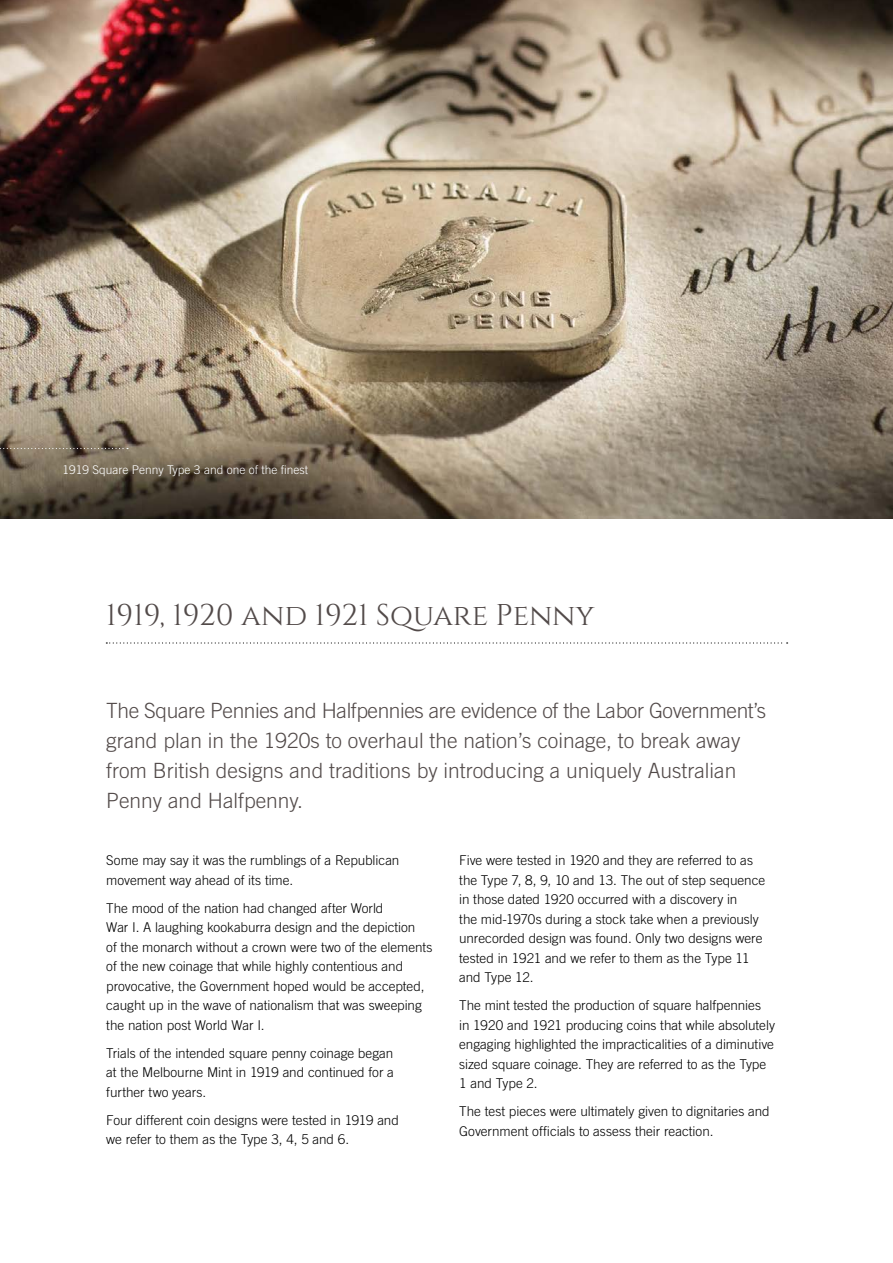
<style>
.page{position:relative;width:893px;height:1263px;background:#fff}
.page>*{position:absolute;margin:0;border:0;box-sizing:border-box;transform-origin:0 0}
.t1{font:30px "Cinzel";color:#524a49}
.t2{font:300 21px/30px "Trade Gothic";color:#524a49}
.t3{font:300 13.5px/19.5px "Trade Gothic";letter-spacing:-.005em;color:#000}
.t4{font:300 12px "Trade Gothic";color:#fff}
</style>
<div class="page">
<svg style="left:106px;top:642px;width:682px;height:1px"></svg>
<img style="left:0;top:0;width:893px;height:519px">
<svg style="left:0;top:448px;width:128px;height:1px"></svg>
<p class="t4" style="left:62px;top:463px;width:247px">1919 Square Penny Type 3 and one of the finest</p>
<p class="t1" style="left:106px;top:597px;width:490px">1919, 1920 and 1921 Square Penny</p>
<p class="t2" style="left:106px;top:695px;width:661px">The Square Pennies and Halfpennies are evidence of the Labor Government’s grand plan in the 1920s to overhaul the nation’s coinage, to break away from British designs and traditions by introducing a uniquely Australian Penny and Halfpenny.</p>
<p class="t3" style="left:106px;top:850px;width:295px">Some may say it was the rumblings of a Republican movement way ahead of its time.</p>
<p class="t3" style="left:106px;top:898px;width:328px">The mood of the nation had changed after World<br>War I. A laughing kookaburra design and the depiction<br>of the monarch without a crown were two of the elements of the new coinage that while highly contentious and provocative, the Government hoped would be accepted, caught up in the wave of nationalism that was sweeping the nation post World War I.</p>
<p class="t3" style="left:106px;top:1043px;width:289px;text-align:justify">Trials of the intended square penny coinage began at the Melbourne Mint in 1919 and continued for a further two years.</p>
<p class="t3" style="left:106px;top:1110px;width:294px">Four different coin designs were tested in 1919 and we refer to them as the Type 3, 4, 5 and 6.</p>
<p class="t3" style="left:459px;top:850px;width:308px">Five were tested in 1920 and they are referred to as the Type 7, 8, 9, 10 and 13. The out of step sequence in those dated 1920 occurred with a discovery in<br>the mid-1970s during a stock take when a previously unrecorded design was found. Only two designs were tested in 1921 and we refer to them as the Type 11 and Type 12.</p>
<p class="t3" style="left:459px;top:995px;width:317px">The mint tested the production of square halfpennies<br>in 1920 and 1921 producing coins that while absolutely engaging highlighted the impracticalities of a diminutive sized square coinage. They are referred to as the Type 1 and Type 2.</p>
<p class="t3" style="left:459px;top:1101px;width:312px">The test pieces were ultimately given to dignitaries and<br>Government officials to assess their reaction.</p>
</div>
